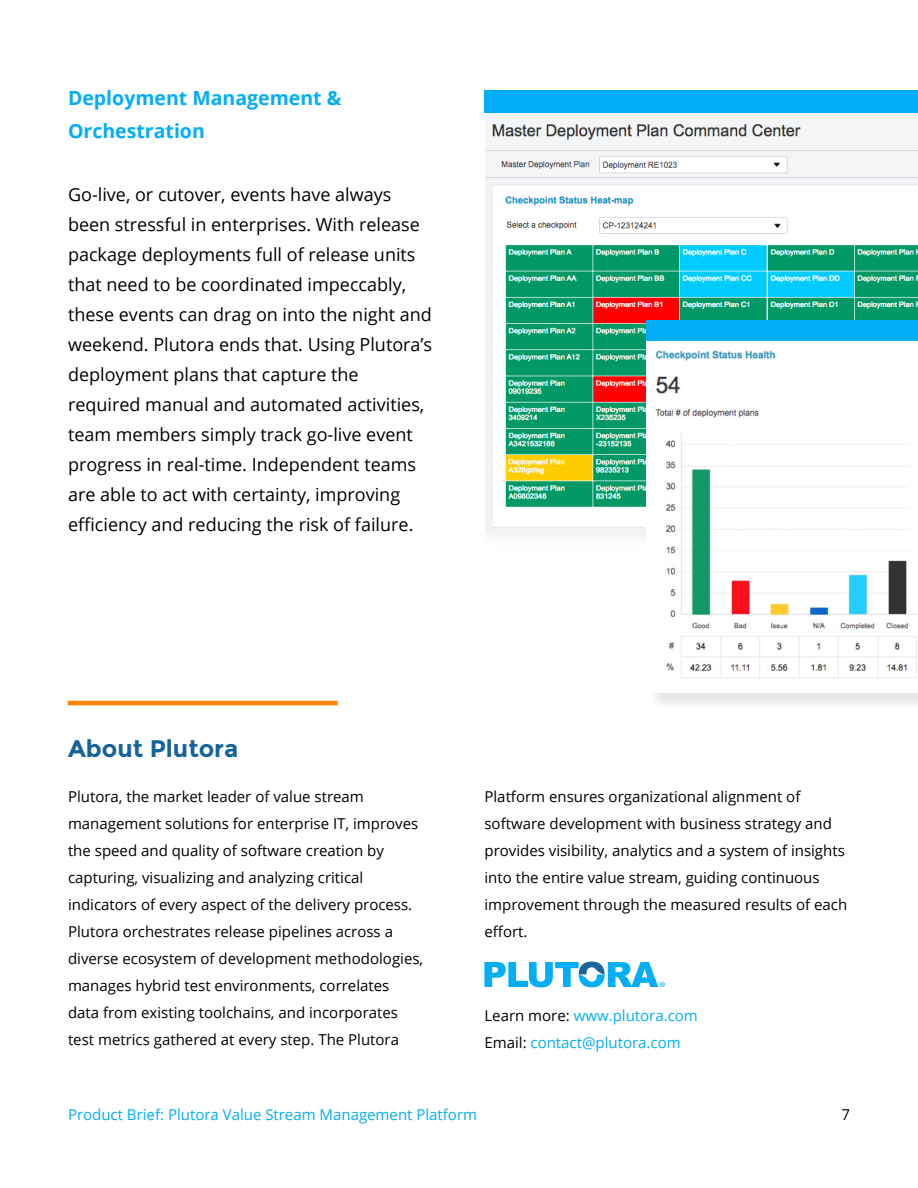
<style>
.page{position:relative;width:918px;height:1188px;background:#fff}
.page>*{position:absolute;margin:0;border:0;box-sizing:border-box;transform-origin:0 0}
.t1{font:700 24px "Montserrat";color:#14639a}
.t2{font:700 19.5px/33px "Open Sans";color:#02aef6}
.t3{font:18px/30px "Open Sans";color:#000}
.t4{font:15px/27px "Open Sans";color:#000}
.t5{font:15px/27px "Open Sans";color:#02aef6}
.s1{color:#000}
</style>
<div class="page">
<svg style="left:484px;top:962px;width:181px;height:25px"></svg>
<hr style="left:68px;top:701px;width:270px;height:4px;background:#ff8200">
<img style="left:485px;top:113px;width:433px;height:420px">
<div style="left:485px;top:91px;width:433px;height:22px;background:#03adf5"></div>
<div style="left:485px;top:90px;width:433px;height:22px;background:#03adf5"></div>
<div style="left:648px;top:341px;width:270px;height:370px;background:#000;opacity:.1"></div>
<img style="left:646px;top:341px;width:272px;height:352px">
<div style="left:646px;top:320px;width:272px;height:21px;background:#03adf5"></div>
<h2 class="t2" style="left:68px;top:81px;width:275px">Deployment Management &amp;<br>Orchestration</h2>
<p class="t3" style="left:68px;top:179px;width:366px">Go-live, or cutover, events have always been stressful in enterprises. With release package deployments full of release units that need to be coordinated impeccably, these events can drag on into the night and weekend. Plutora ends that. Using Plutora’s deployment plans that capture the required manual and automated activities, team members simply track go-live event progress in real-time. Independent teams are able to act with certainty, improving efficiency and reducing the risk of failure.</p>
<h1 class="t1" style="left:68px;top:735px;width:172px">About Plutora</h1>
<p class="t4" style="left:68px;top:783px;width:357px">Plutora, the market leader of value stream management solutions for enterprise IT, improves the speed and quality of software creation by capturing, visualizing and analyzing critical indicators of every aspect of the delivery process.<br>Plutora orchestrates release pipelines across a diverse ecosystem of development methodologies, manages hybrid test environments, correlates data from existing toolchains, and incorporates test metrics gathered at every step. The Plutora</p>
<p class="t4" style="left:485px;top:783px;width:364px">Platform ensures organizational alignment of software development with business strategy and provides visibility, analytics and a system of insights into the entire value stream, guiding continuous improvement through the measured results of each effort.</p>
<p class="t5" style="left:484px;top:1002px;width:215px"><span class="s1">Learn more:</span> www.plutora.com<br><span class="s1">Email:</span> contact@plutora.com</p>
<p class="t5" style="left:68px;top:1101px;width:411px">Product Brief: Plutora Value Stream Management Platform</p>
<p class="t4" style="left:841px;top:1101px;width:10px">7</p>
</div>
